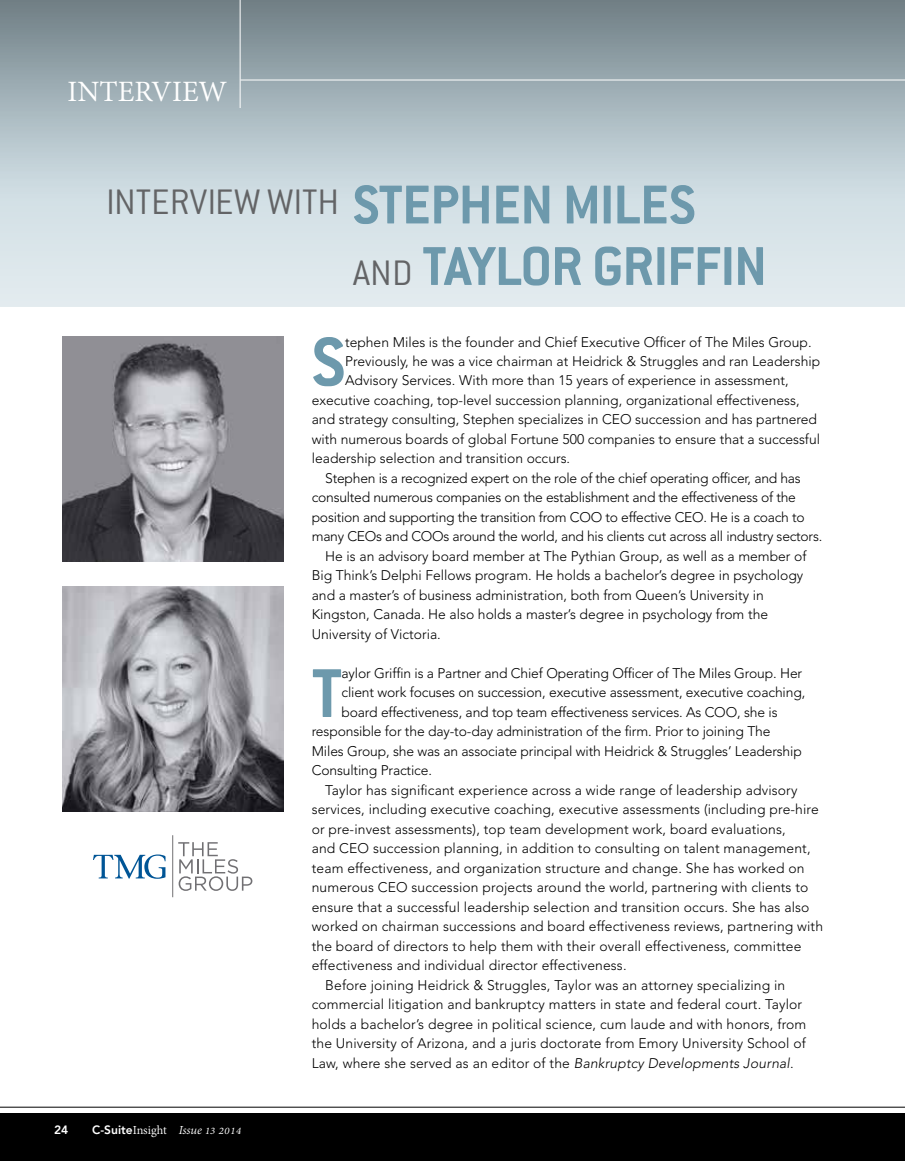
<style>
.page{position:relative;width:905px;height:1161px;background:#fff}
.page>*{position:absolute;margin:0;border:0;box-sizing:border-box;transform-origin:0 0}
.t1{font:700 75.75px "Conduit ITC";color:#6d99ac}
.t2{font:700 60px "Conduit ITC";letter-spacing:-.02em;color:#6d99ac}
.t3{font:300 39px "Conduit ITC";color:#636466}
.t4{font:36px "Adobe Thai";color:#fff}
.t5{font:italic 15px "Adobe Thai";letter-spacing:-.005em;color:#fff}
.t6{font:300 13.8px "Avenir";color:#000}
.t7{font:800 12px "Avenir";color:#fff}
.s1{font-weight:700;font-size:60px;color:#6d99ac}
.s2{font-weight:300;font-size:39px;color:#636466}
.s3{font-family:"Avenir";font-weight:800;font-style:normal;font-size:12px}
.s4{font-style:normal}
.s5{font-style:italic}
</style>
<div class="page">
<div style="left:0;top:0;width:904px;height:496px;background:#dbe6ea"></div>
<div style="left:0;top:307px;width:904px;height:525px;background:#fff"></div>
<div style="left:0;top:0;width:904px;height:203px;background:linear-gradient(to bottom,#708086,#d7e5ec)"></div>
<img style="left:62px;top:337px;width:222px;height:225px">
<img style="left:62px;top:586px;width:222px;height:225px">
<svg style="left:93px;top:855px;width:72px;height:24px"></svg>
<svg style="left:178px;top:842px;width:74px;height:49px"></svg>
<hr style="left:172px;top:835px;width:1px;height:62px;background:#717073">
<div style="left:0;top:1113px;width:904px;height:48px;background:#000"></div>
<hr style="left:0;top:1107px;width:904px;height:1px;background:#000">
<hr style="left:240px;top:0;width:1px;height:108px;background:#fff">
<hr style="left:240px;top:80px;width:664px;height:1px;background:#fff">
<h3 class="t4" style="left:68px;top:68px;width:161px">INTERVIEW</h3>
<h3 class="t3" style="left:106px;top:180px;width:590px">INTERVIEW WITH <span class="s1">STEPHEN MILES</span></h3>
<h2 class="t2" style="left:353px;top:231px;width:416px"><span class="s2">AND</span> TAYLOR GRIFFIN</h2>
<p class="t7" style="left:54px;top:1123px;width:16px">24</p>
<p class="t5" style="left:92px;top:1120px;width:151px"><span class="s3">C-Suite</span><span class="s4">Insight</span> Issue 13 2014</p>
<h1 class="t1" style="left:312px;top:318px;width:35px">S</h1>
<p class="t6" style="left:345px;top:334px;width:468px">tephen Miles is the founder and Chief Executive Officer of The Miles Group.</p>
<p class="t6" style="left:345px;top:353px;width:477px">Previously, he was a vice chairman at Heidrick &amp; Struggles and ran Leadership</p>
<p class="t6" style="left:345px;top:373px;width:445px">Advisory Services. With more than 15 years of experience in assessment,</p>
<p class="t6" style="left:312px;top:392px;width:489px">executive coaching, top-level succession planning, organizational effectiveness,</p>
<p class="t6" style="left:312px;top:412px;width:507px">and strategy consulting, Stephen specializes in CEO succession and has partnered</p>
<p class="t6" style="left:312px;top:431px;width:510px">with numerous boards of global Fortune 500 companies to ensure that a successful</p>
<p class="t6" style="left:312px;top:451px;width:260px">leadership selection and transition occurs.</p>
<p class="t6" style="left:325px;top:470px;width:477px">Stephen is a recognized expert on the role of the chief operating officer, and has</p>
<p class="t6" style="left:312px;top:490px;width:485px">consulted numerous companies on the establishment and the effectiveness of the</p>
<p class="t6" style="left:312px;top:509px;width:494px">position and supporting the transition from COO to effective CEO. He is a coach to</p>
<p class="t6" style="left:312px;top:529px;width:512px">many CEOs and COOs around the world, and his clients cut across all industry sectors.</p>
<p class="t6" style="left:325px;top:548px;width:483px">He is an advisory board member at The Pythian Group, as well as a member of</p>
<p class="t6" style="left:312px;top:568px;width:493px">Big Think’s Delphi Fellows program. He holds a bachelor’s degree in psychology</p>
<p class="t6" style="left:312px;top:587px;width:453px">and a master’s of business administration, both from Queen’s University in</p>
<p class="t6" style="left:312px;top:607px;width:458px">Kingston, Canada. He also holds a master’s degree in psychology from the</p>
<p class="t6" style="left:312px;top:626px;width:131px">University of Victoria.</p>
<h1 class="t1" style="left:312px;top:649px;width:32px">T</h1>
<p class="t6" style="left:341px;top:665px;width:462px">aylor Griffin is a Partner and Chief Operating Officer of The Miles Group. Her</p>
<p class="t6" style="left:341px;top:685px;width:465px">client work focuses on succession, executive assessment, executive coaching,</p>
<p class="t6" style="left:341px;top:704px;width:437px">board effectiveness, and top team effectiveness services. As COO, she is</p>
<p class="t6" style="left:312px;top:724px;width:460px">responsible for the day-to-day administration of the firm. Prior to joining The</p>
<p class="t6" style="left:312px;top:743px;width:491px">Miles Group, she was an associate principal with Heidrick &amp; Struggles’ Leadership</p>
<p class="t6" style="left:312px;top:763px;width:122px">Consulting Practice.</p>
<p class="t6" style="left:325px;top:782px;width:473px">Taylor has significant experience across a wide range of leadership advisory</p>
<p class="t6" style="left:312px;top:802px;width:508px">services, including executive coaching, executive assessments (including pre-hire</p>
<p class="t6" style="left:312px;top:821px;width:475px">or pre-invest assessments), top team development work, board evaluations,</p>
<p class="t6" style="left:312px;top:841px;width:500px">and CEO succession planning, in addition to consulting on talent management,</p>
<p class="t6" style="left:312px;top:860px;width:494px">team effectiveness, and organization structure and change. She has worked on</p>
<p class="t6" style="left:312px;top:880px;width:498px">numerous CEO succession projects around the world, partnering with clients to</p>
<p class="t6" style="left:312px;top:899px;width:499px">ensure that a successful leadership selection and transition occurs. She has also</p>
<p class="t6" style="left:312px;top:919px;width:513px">worked on chairman successions and board effectiveness reviews, partnering with</p>
<p class="t6" style="left:312px;top:938px;width:491px">the board of directors to help them with their overall effectiveness, committee</p>
<p class="t6" style="left:312px;top:958px;width:316px">effectiveness and individual director effectiveness.</p>
<p class="t6" style="left:325px;top:977px;width:461px">Before joining Heidrick &amp; Struggles, Taylor was an attorney specializing in</p>
<p class="t6" style="left:312px;top:997px;width:492px">commercial litigation and bankruptcy matters in state and federal court. Taylor</p>
<p class="t6" style="left:312px;top:1016px;width:496px">holds a bachelor’s degree in political science, cum laude and with honors, from</p>
<p class="t6" style="left:312px;top:1036px;width:495px">the University of Arizona, and a juris doctorate from Emory University School of</p>
<p class="t6" style="left:312px;top:1055px;width:483px">Law, where she served as an editor of the <span class="s5">Bankruptcy Developments Journal</span>.</p>
</div>
